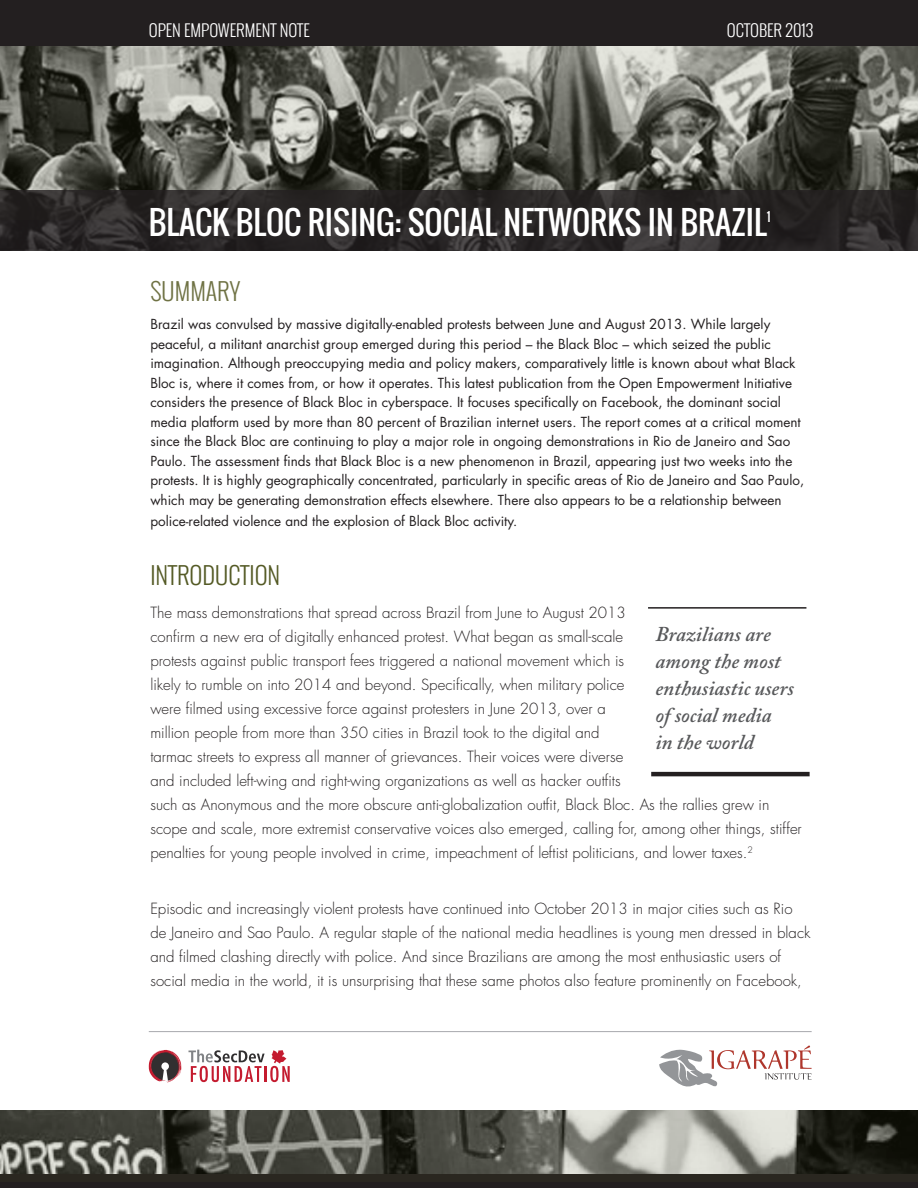
<style>
.page{position:relative;width:918px;height:1188px;background:#fff}
.page>*{position:absolute;margin:0;border:0;box-sizing:border-box;transform-origin:0 0}
.t1{font:31.5px "Oswald";color:#fff}
.t2{font:300 24px "Oswald";color:#545a25}
.t3{font:300 24px "Oswald";color:#6f7244}
.t4{font:italic 600 21px/27px "Adobe Caslon Pro";color:#57585a}
.Body_-_Futura{font:300 16.5px "Oswald";color:#fff}
.Body_-_Futura-2{font:300 15px/24px "Futura Std";color:#231f20}
.summary{font:13.5px/19.5px "Futura Std";color:#231f20}
.t5{font:12.3px "Oswald";color:#fff}
</style>
<div class="page">
<svg style="left:659px;top:1045px;width:153px;height:42px"></svg>
<svg style="left:149px;top:1050px;width:32px;height:33px"></svg>
<svg style="left:189px;top:1050px;width:101px;height:32px"></svg>
<hr style="left:149px;top:1031px;width:663px;height:1px;background:#a8a9ad">
<hr style="left:648px;top:607px;width:158px;height:2px;background:#231f20">
<hr style="left:651px;top:772px;width:159px;height:4px;background:#231f20">
<svg style="left:0;top:45px;width:918px;height:145px;background:#65665e"></svg>
<div style="left:0;top:0;width:918px;height:45px;background:#231f20"></div>
<svg style="left:0;top:190px;width:918px;height:61px;background:#2a2727"></svg>
<div style="left:0;top:1175px;width:918px;height:13px;background:#2a2720"></div>
<svg style="left:0;top:1110px;width:918px;height:65px;background:#62635b"></svg>
<h2 class="Body_-_Futura" style="left:149px;top:18px;width:162px">OPEN EMPOWERMENT NOTE</h2>
<p class="Body_-_Futura" style="left:727px;top:18px;width:88px">OCTOBER 2013</p>
<h1 class="t1" style="left:149px;top:199px;width:620px">BLACK BLOC RISING: SOCIAL NETWORKS IN BRAZIL</h1>
<h1 class="t5" style="left:767px;top:207px;width:5px">1</h1>
<h2 class="t3" style="left:150px;top:274px;width:91px">SUMMARY</h2>
<p class="summary" style="left:150px;top:315px;width:655px">Brazil was convulsed by massive digitally-enabled protests between June and August 2013. While largely peaceful, a militant anarchist group emerged during this period – the Black Bloc – which seized the public imagination. Although preoccupying media and policy makers, comparatively little is known about what Black Bloc is, where it comes from, or how it operates. This latest publication from the Open Empowerment Initiative considers the presence of Black Bloc in cyberspace. It focuses specifically on Facebook, the dominant social media platform used by more than 80 percent of Brazilian internet users. The report comes at a critical moment since the Black Bloc are continuing to play a major role in ongoing demonstrations in Rio de Janeiro and Sao Paulo. The assessment finds that Black Bloc is a new phenomenon in Brazil, appearing just two weeks into the protests. It is highly geographically concentrated, particularly in specific areas of Rio de Janeiro and Sao Paulo, which may be generating demonstration effects elsewhere. There also appears to be a relationship between</p>
<p class="summary" style="left:150px;top:511px;width:368px">police-related violence and the explosion of Black Bloc activity.</p>
<h2 class="t2" style="left:150px;top:558px;width:131px">INTRODUCTION</h2>
<h2 class="Body_-_Futura-2" style="left:150px;top:601px;width:653px">The mass demonstrations that spread across Brazil from June to August 2013<br>confirm a new era of digitally enhanced protest. What began as small-scale<br>protests against public transport fees triggered a national movement which is<br>likely to rumble on into 2014 and beyond. Specifically, when military police<br>were filmed using excessive force against protesters in June 2013, over a<br>million people from more than 350 cities in Brazil took to the digital and<br>tarmac streets to express all manner of grievances. Their voices were diverse<br>and included left-wing and right-wing organizations as well as hacker outfits<br>such as Anonymous and the more obscure anti-globalization outfit, Black Bloc. As the rallies grew in scope and scale, more extremist conservative voices also emerged, calling for, among other things, stiffer penalties for young people involved in crime, impeachment of leftist politicians, and lower taxes.<sup>2</sup></h2>
<h2 class="t4" style="left:655px;top:620px;width:140px">Brazilians are among the most enthusiastic users of social media in the world</h2>
<p class="Body_-_Futura-2" style="left:150px;top:897px;width:662px">Episodic and increasingly violent protests have continued into October 2013 in major cities such as Rio de Janeiro and Sao Paulo. A regular staple of the national media headlines is young men dressed in black and filmed clashing directly with police. And since Brazilians are among the most enthusiastic users of social media in the world, it is unsurprising that these same photos also feature prominently on Facebook,</p>
</div>
